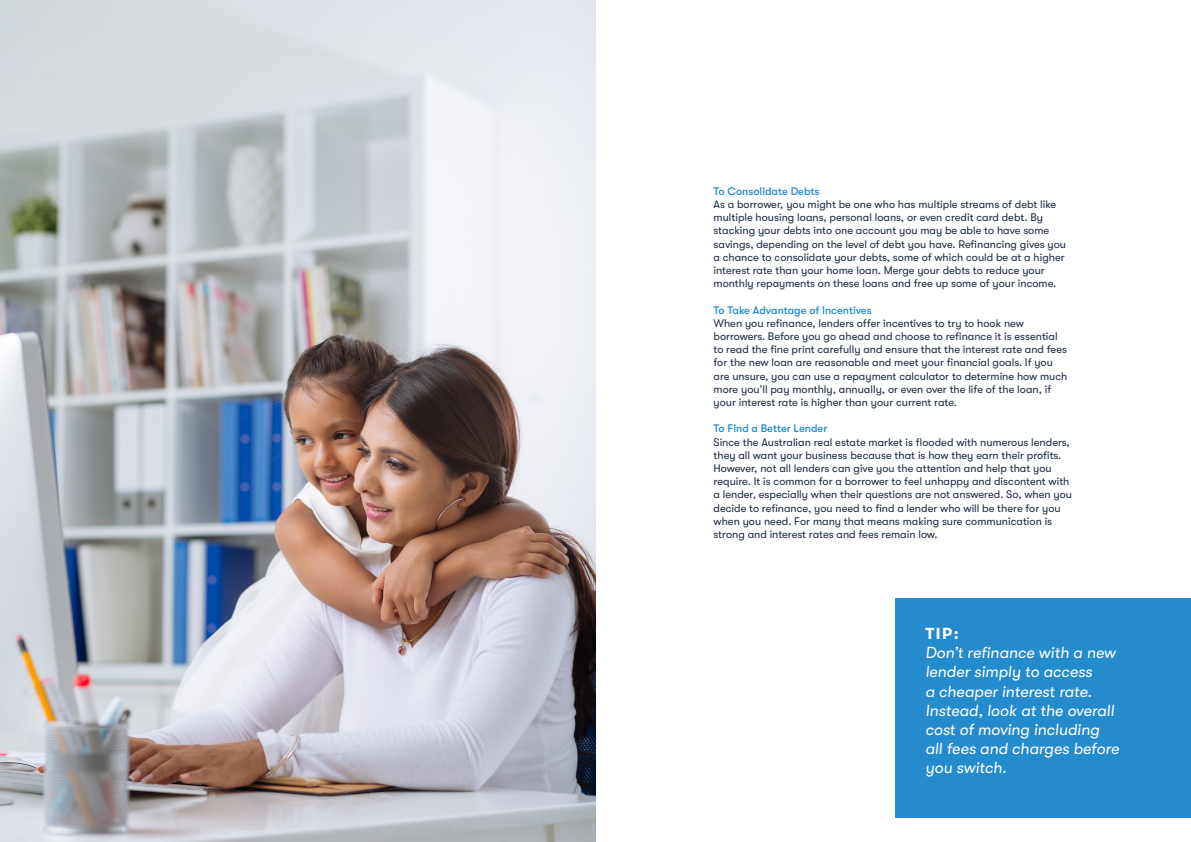
<style>
.page{position:relative;width:1191px;height:842px;background:#fff}
.page>*{position:absolute;margin:0;border:0;box-sizing:border-box;transform-origin:0 0}
.t1{font:italic 16px/19.2px "GT Walsheim Pro";color:#fff}
.t2{font:700 16px "GT Walsheim Pro";color:#fff}
.t3{font:11px/13.2px "GT Walsheim Pro";color:#1c2940}
.t4{font:500 11px "GT Walsheim Pro";color:#248ccc}
</style>
<div class="page">
<img style="left:0;top:0;width:595px;height:842px">
<div style="left:895px;top:598px;width:296px;height:219px;background:#248ccc"></div>
<p class="t4" style="left:713px;top:185px;width:108px">To Consolidate Debts</p>
<p class="t3" style="left:713px;top:198px;width:344px">As a borrower, you might be one who has multiple streams of debt like</p>
<p class="t3" style="left:713px;top:211px;width:354px">multiple housing loans, personal loans, or even credit card debt. By stacking your debts into one account you may be able to have some savings, depending on the level of debt you have. Refinancing gives you a chance to consolidate your debts, some of which could be at a higher interest rate than your home loan. Merge your debts to reduce your monthly repayments on these loans and free up some of your income.</p>
<p class="t4" style="left:713px;top:304px;width:160px">To Take Advantage of Incentives</p>
<p class="t3" style="left:713px;top:316px;width:355px">When you refinance, lenders offer incentives to try to hook new borrowers. Before you go ahead and choose to refinance it is essential to read the fine print carefully and ensure that the interest rate and fees for the new loan are reasonable and meet your financial goals. If you are unsure, you can use a repayment calculator to determine how much more you’ll pay monthly, annually, or even over the life of the loan, if your interest rate is higher than your current rate.</p>
<p class="t4" style="left:713px;top:422px;width:115px">To Find a Better Lender</p>
<p class="t3" style="left:713px;top:435px;width:360px">Since the Australian real estate market is flooded with numerous lenders, they all want your business because that is how they earn their profits.<br>However, not all lenders can give you the attention and help that you require. It is common for a borrower to feel unhappy and discontent with a lender, especially when their questions are not answered. So, when you decide to refinance, you need to find a lender who will be there for you when you need. For many that means making sure communication is strong and interest rates and fees remain low.</p>
<p class="t2" style="left:925px;top:624px;width:35px">TIP:</p>
<p class="t1" style="left:925px;top:643px;width:195px">Don’t refinance with a new lender simply to access<br>a cheaper interest rate.<br>Instead, look at the overall cost of moving including all fees and charges before you switch.</p>
</div>
